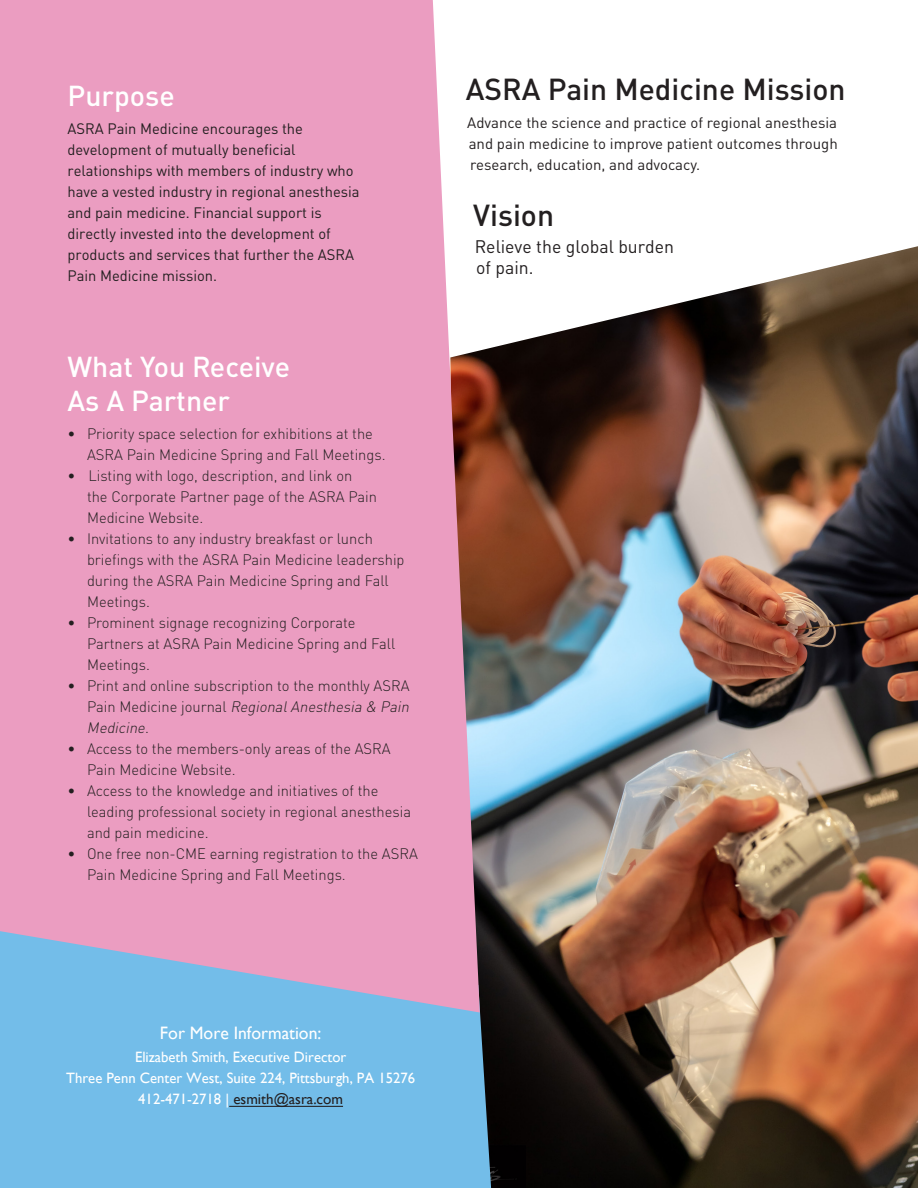
<style>
.page{position:relative;width:918px;height:1188px;background:#fff}
.page>*{position:absolute;margin:0;border:0;box-sizing:border-box;transform-origin:0 0}
.t1{font:500 30px "DINOT";color:#231f20}
.t2{font:500 28.5px "DINOT";color:#fff}
.Body_text{font:18px/21px "DINOT";color:#231f20}
.Body_text-2{font:18px "Gill Sans";color:#fff}
.Body_text-3{font:300 15px/21px "DINOT";color:#231f20}
.Body_text-4{font:15px/21px "DINOT";color:#231f20;text-align:justify}
.Body_text-5{font:15px/21px "Gill Sans";color:#fff;text-align:center}
.Body_text-6{font:italic 300 15px/21px "DINOT";color:#231f20}
.s1{font-style:normal}
.s2{color:#231f20}
</style>
<div class="page">
<img style="left:480px;top:246px;width:438px;height:942px">
<div style="left:0;top:909px;width:491px;height:279px;background:#73bde9"></div>
<svg style="left:0;top:0;width:480px;height:1012px;fill:#eb9dc1"></svg>
<hr style="left:229px;top:1106px;width:114px;height:1px;background:#231f20">
<p class="t2" style="left:68px;top:77px;width:109px">Purpose</p>
<p class="Body_text-4" style="left:68px;top:117px;width:294px;text-align:left">ASRA Pain Medicine encourages the development of mutually beneficial relationships with members of industry who have a vested industry in regional anesthesia and pain medicine. Financial support is directly invested into the development of products and services that further the ASRA Pain Medicine mission.</p>
<p class="t2" style="left:68px;top:348px;width:224px">What You Receive</p>
<p class="t2" style="left:68px;top:383px;width:164px">As A Partner</p>
<p class="Body_text-3" style="left:87px;top:423px;width:287px">Priority space selection for exhibitions at the</p>
<p class="Body_text-3" style="left:68px;top:423px;width:10px">•</p>
<p class="Body_text-3" style="left:68px;top:465px;width:10px">•</p>
<p class="Body_text-3" style="left:68px;top:528px;width:10px">•</p>
<p class="Body_text-3" style="left:68px;top:612px;width:10px">•</p>
<p class="Body_text-3" style="left:68px;top:675px;width:10px">•</p>
<p class="Body_text-3" style="left:68px;top:738px;width:10px">•</p>
<p class="Body_text-3" style="left:68px;top:780px;width:10px">•</p>
<p class="Body_text-3" style="left:68px;top:843px;width:10px">•</p>
<p class="Body_text-3" style="left:87px;top:444px;width:300px">ASRA Pain Medicine Spring and Fall Meetings.</p>
<p class="Body_text-3" style="left:89px;top:465px;width:265px">Listing with logo, description, and link on</p>
<p class="Body_text-3" style="left:87px;top:486px;width:292px">the Corporate Partner page of the ASRA Pain<br>Medicine Website.</p>
<p class="Body_text-3" style="left:87px;top:528px;width:287px">Invitations to any industry breakfast or lunch</p>
<p class="Body_text-3" style="left:87px;top:549px;width:319px">briefings with the ASRA Pain Medicine leadership during the ASRA Pain Medicine Spring and Fall<br>Meetings.</p>
<p class="Body_text-3" style="left:87px;top:612px;width:270px">Prominent signage recognizing Corporate</p>
<p class="Body_text-3" style="left:87px;top:633px;width:310px">Partners at ASRA Pain Medicine Spring and Fall<br>Meetings.</p>
<p class="Body_text-3" style="left:87px;top:675px;width:324px">Print and online subscription to the monthly ASRA</p>
<p class="Body_text-6" style="left:145px;top:696px;width:269px;text-indent:-58px"><span class="s1">P a i n M e d i c i n e j o u r n a l</span> Regional Anesthesia &amp; Pain <span class="s1">.</span></p>
<p class="Body_text-6" style="left:87px;top:717px;width:63px">Medicine</p>
<p class="Body_text-3" style="left:87px;top:738px;width:305px">Access to the members-only areas of the ASRA</p>
<p class="Body_text-3" style="left:87px;top:759px;width:150px">Pain Medicine Website.</p>
<p class="Body_text-3" style="left:87px;top:780px;width:293px">Access to the knowledge and initiatives of the</p>
<p class="Body_text-3" style="left:87px;top:801px;width:326px">leading professional society in regional anesthesia and pain medicine.</p>
<p class="Body_text-3" style="left:87px;top:843px;width:332px">One free non-CME earning registration to the ASRA</p>
<p class="Body_text-3" style="left:87px;top:864px;width:260px">Pain Medicine Spring and Fall Meetings.</p>
<p class="t1" style="left:466px;top:70px;width:381px">ASRA Pain Medicine Mission</p>
<p class="Body_text-4" style="left:467px;top:112px;width:372px">Advance the science and practice of regional anesthesia and pain medicine to improve patient outcomes through research, education, and advocacy.</p>
<p class="t1" style="left:473px;top:196px;width:82px">Vision</p>
<p class="Body_text" style="left:475px;top:236px;width:201px">Relieve the global burden of pain.</p>
<p class="Body_text-2" style="left:160px;top:1023px;width:163px">For More Information:</p>
<p class="Body_text-5" style="left:66px;top:1046px;width:350px">Elizabeth Smith, Executive Director<br>Three Penn Center West, Suite 224, Pittsburgh, PA 15276<br>412-471-2718 | <span class="s2">esmith@asra.com</span></p>
</div>
